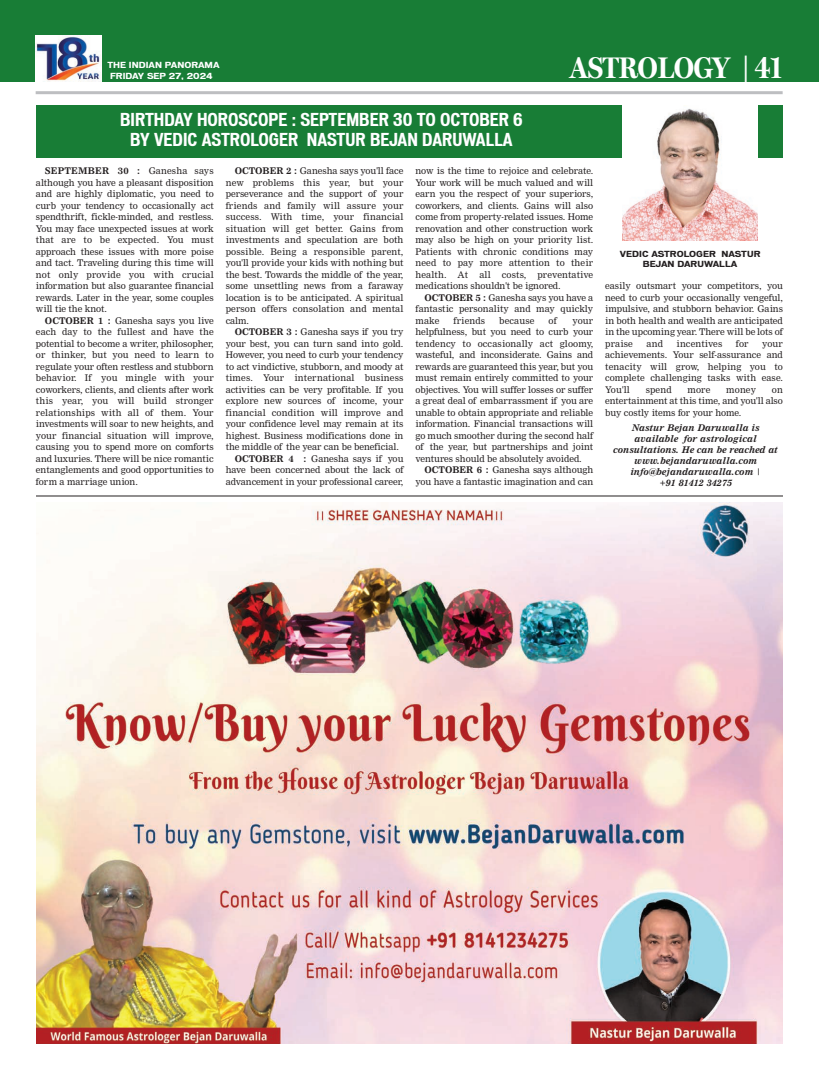
<style>
.page{position:relative;width:819px;height:1080px;background:#fff}
.page>*{position:absolute;margin:0;border:0;box-sizing:border-box;transform-origin:0 0}
.t1{font:700 30px "Miller Display Cond";color:#fff}
.t2{font:700 condensed 17px/20.4px "Vonnes";color:#fff;text-align:center}
.t3{font:9px/11.5px "Nimrod";letter-spacing:-.005em;color:#231f20;text-align:justify}
.t4{font:italic 700 9px/11px "Nimrod";color:#231f20;text-align:center}
.t5{font:9px "Nimrod";letter-spacing:.015em;color:#231f20}
.t6{font:700 8px/9.6px "Vonnes";color:#231f20;text-align:center}
.t7{font:700 8px/11px "Vonnes";color:#fff;text-align:center}
.s1{font-weight:700}
</style>
<div class="page">
<div style="left:0;top:0;width:819px;height:82px;background:#187d36"></div>
<img style="left:36px;top:36px;width:65px;height:46px">
<hr style="left:36px;top:91px;width:747px;height:3px;background:#bdbec1">
<div style="left:36px;top:105px;width:747px;height:53px;background:#187d36"></div>
<img style="left:622px;top:105px;width:136px;height:136px">
<img style="left:36px;top:502px;width:747px;height:542px">
<hr style="left:36px;top:496px;width:747px;height:1px;background:#231f20">
<p class="t7" style="left:107px;top:60px;width:114px">THE INDIAN PANORAMA<br>FRIDAY SEP 27, 2024</p>
<h1 class="t1" style="left:570px;top:55px;width:213px">ASTROLOGY | 41</h1>
<h2 class="t2" style="left:120px;top:111px;width:404px">BIRTHDAY HOROSCOPE : SEPTEMBER 30 TO OCTOBER 6<br>BY VEDIC ASTROLOGER NASTUR BEJAN DARUWALLA</h2>
<p class="t3" style="left:36px;top:166px;width:179px;text-indent:9px"><span class="s1">SEPTEMBER 30 :</span> Ganesha says although you have a pleasant disposition and are highly diplomatic, you need to curb your tendency to occasionally act spendthrift, fickle-minded, and restless.<br>You may face unexpected issues at work that are to be expected. You must approach these issues with more poise and tact. Traveling during this time will not only provide you with crucial information but also guarantee financial rewards. Later in the year, some couples will tie the knot.</p>
<p class="t3" style="left:36px;top:315px;width:179px;text-indent:9px"><span class="s1">OCTOBER 1 :</span> Ganesha says you live each day to the fullest and have the potential to become a writer, philosopher, or thinker, but you need to learn to regulate your often restless and stubborn behavior. If you mingle with your coworkers, clients, and clients after work this year, you will build stronger relationships with all of them. Your investments will soar to new heights, and your financial situation will improve, causing you to spend more on comforts and luxuries. There will be nice romantic entanglements and good opportunities to form a marriage union.</p>
<p class="t3" style="left:226px;top:166px;width:179px;text-indent:9px"><span class="s1">OCTOBER 2 :</span> Ganesha says you'll face new problems this year, but your perseverance and the support of your friends and family will assure your success. With time, your financial situation will get better. Gains from investments and speculation are both possible. Being a responsible parent, you'll provide your kids with nothing but the best. Towards the middle of the year, some unsettling news from a faraway location is to be anticipated. A spiritual person offers consolation and mental calm.</p>
<p class="t3" style="left:235px;top:327px;width:170px"><span class="s1">OCTOBER 3 :</span> Ganesha says if you try</p>
<p class="t3" style="left:226px;top:338px;width:179px">your best, you can turn sand into gold.</p>
<p class="t3" style="left:226px;top:350px;width:179px">However, you need to curb your tendency</p>
<p class="t3" style="left:226px;top:361px;width:179px">to act vindictive, stubborn, and moody at</p>
<p class="t5" style="left:226px;top:374px;width:179px">times. Your international business</p>
<p class="t3" style="left:226px;top:384px;width:179px">activities can be very profitable. If you</p>
<p class="t3" style="left:226px;top:396px;width:179px">explore new sources of income, your</p>
<p class="t5" style="left:226px;top:409px;width:179px">financial condition will improve and</p>
<p class="t3" style="left:226px;top:419px;width:179px">your confidence level may remain at its</p>
<p class="t3" style="left:226px;top:430px;width:179px">highest. Business modifications done in</p>
<p class="t3" style="left:226px;top:442px;width:175px">the middle of the year can be beneficial.</p>
<p class="t3" style="left:235px;top:453px;width:170px"><span class="s1">OCTOBER 4 :</span> Ganesha says if you</p>
<p class="t3" style="left:226px;top:465px;width:179px">have been concerned about the lack of</p>
<p class="t3" style="left:226px;top:476px;width:179px">advancement in your professional career,</p>
<p class="t3" style="left:415px;top:166px;width:179px">now is the time to rejoice and celebrate.<br>Your work will be much valued and will earn you the respect of your superiors, coworkers, and clients. Gains will also come from property-related issues. Home renovation and other construction work may also be high on your priority list.<br>Patients with chronic conditions may need to pay more attention to their health. At all costs, preventative medications shouldn't be ignored.</p>
<p class="t3" style="left:415px;top:292px;width:179px;text-indent:9px"><span class="s1">OCTOBER 5 :</span> Ganesha says you have a fantastic personality and may quickly make</p>
<p class="t5" style="left:454px;top:317px;width:33px">friends</p>
<p class="t5" style="left:499px;top:317px;width:37px">because</p>
<p class="t3" style="left:549px;top:315px;width:10px">of</p>
<p class="t3" style="left:415px;top:315px;width:179px;text-indent:157px">your helpfulness, but you need to curb your tendency to occasionally act gloomy, wasteful, and inconsiderate. Gains and rewards are guaranteed this year, but you must remain entirely committed to your objectives. You will suffer losses or suffer a great deal of embarrassment if you are unable to obtain appropriate and reliable information. Financial transactions will go much smoother during the second half of the year, but partnerships and joint ventures should be absolutely avoided.</p>
<p class="t3" style="left:415px;top:465px;width:179px;text-align:right"><span class="s1">OCTOBER 6 :</span> Ganesha says although you have a fantastic imagination and can</p>
<p class="t6" style="left:620px;top:250px;width:142px">VEDIC ASTROLOGER NASTUR<br>BEJAN DARUWALLA</p>
<p class="t3" style="left:605px;top:281px;width:179px">easily outsmart your competitors, you need to curb your occasionally vengeful, impulsive, and stubborn behavior. Gains in both health and wealth are anticipated in the upcoming year. There will be lots of praise</p>
<p class="t3" style="left:647px;top:338px;width:18px">and</p>
<p class="t5" style="left:677px;top:340px;width:47px">incentives</p>
<p class="t3" style="left:736px;top:338px;width:14px">for</p>
<p class="t3" style="left:605px;top:338px;width:179px;text-indent:157px">your achievements. Your self-assurance and tenacity will grow, helping you to complete challenging tasks with ease.<br>You'll</p>
<p class="t3" style="left:646px;top:384px;width:28px">spend</p>
<p class="t3" style="left:688px;top:384px;width:24px">more</p>
<p class="t3" style="left:726px;top:384px;width:31px">money</p>
<p class="t3" style="left:605px;top:384px;width:179px;text-indent:167px">on entertainment at this time, and you'll also buy costly items for your home.</p>
<p class="t4" style="left:613px;top:423px;width:166px">Nastur Bejan Daruwalla is available for astrological consultations. He can be reached at www.bejandaruwalla.com info@bejandaruwalla.com |<br>+91 81412 34275</p>
</div>
